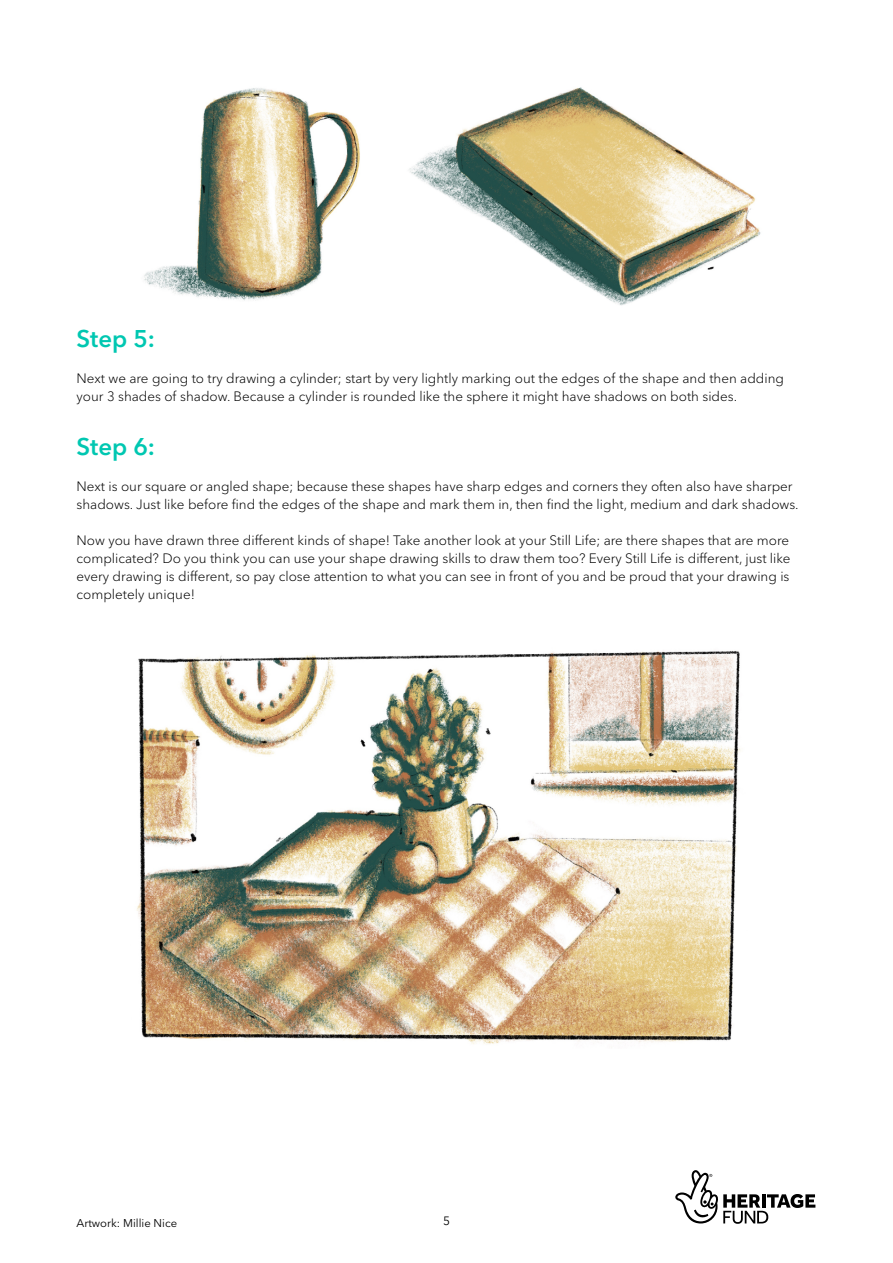
<style>
.page{position:relative;width:893px;height:1263px;background:#fff}
.page>*{position:absolute;margin:0;border:0;box-sizing:border-box;transform-origin:0 0}
.t1{font:600 24px "Avenir Next LT Pro";color:#00c7b1}
.t2{font:300 13.5px/18px "Avenir Next LT Pro";color:#000}
.t3{font:12px "Avenir Next LT Pro";color:#000}
.t4{font:11.25px "Avenir Next LT Pro";color:#000}
</style>
<div class="page">
<svg style="left:675px;top:1170px;width:140px;height:54px"></svg>
<img style="left:409px;top:87px;width:352px;height:219px">
<img style="left:144px;top:88px;width:216px;height:213px">
<img style="left:137px;top:651px;width:603px;height:393px">
<h1 class="t1" style="left:77px;top:324px;width:80px">Step 5:</h1>
<p class="t2" style="left:77px;top:369px;width:709px">Next we are going to try drawing a cylinder; start by very lightly marking out the edges of the shape and then adding your 3 shades of shadow. Because a cylinder is rounded like the sphere it might have shadows on both sides.</p>
<h1 class="t1" style="left:77px;top:432px;width:80px">Step 6:</h1>
<p class="t2" style="left:77px;top:477px;width:724px">Next is our square or angled shape; because these shapes have sharp edges and corners they often also have sharper shadows. Just like before find the edges of the shape and mark them in, then find the light, medium and dark shadows.</p>
<p class="t2" style="left:77px;top:531px;width:715px;text-align:justify">Now you have drawn three different kinds of shape! Take another look at your Still Life; are there shapes that are more complicated? Do you think you can use your shape drawing skills to draw them too? Every Still Life is different, just like every drawing is different, so pay close attention to what you can see in front of you and be proud that your drawing is completely unique!</p>
<p class="t4" style="left:77px;top:1216px;width:102px">Artwork: Millie Nice</p>
<p class="t3" style="left:443px;top:1214px;width:8px">5</p>
</div>
